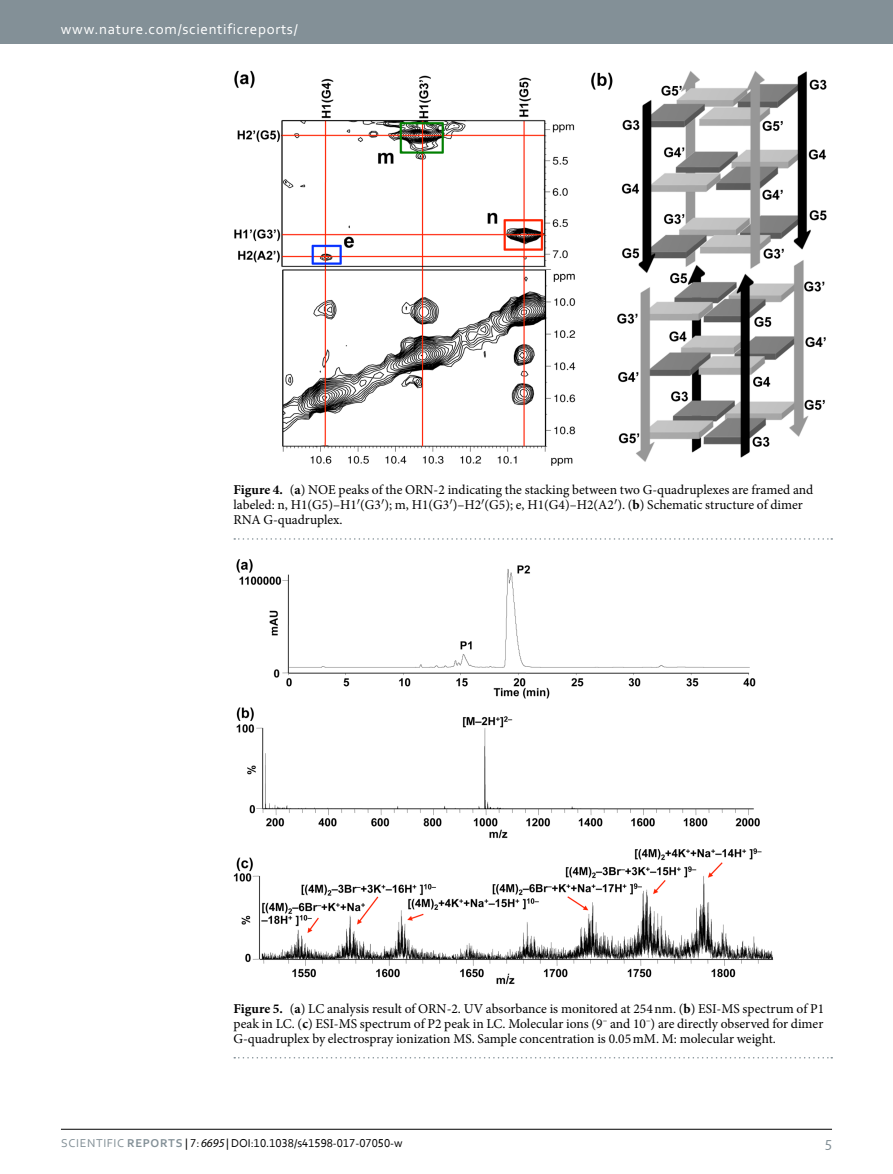
<style>
.page{position:relative;width:893px;height:1174px;background:#fff}
.page>*{position:absolute;margin:0;border:0;box-sizing:border-box;transform-origin:0 0}
.t1{font:15px "Corbel 2";letter-spacing:.045em;color:#fff}
.t2{font:15px "Corbel 2";color:#839097}
.t3{font:13.5px/15px "Minion Pro";color:#000}
.t4{font:12px "Corbel";color:#000}
.s1{font-weight:700}
.s2{font-family:"Corbel 2";color:#839097}
.s3{font-family:"Corbel Bold 2";color:#839097}
.s4{font-family:"Myriad Pro";font-style:italic}
</style>
<div class="page">
<div style="left:0;top:0;width:893px;height:43px;background:#839097"></div>
<hr style="left:61px;top:1129px;width:771px;height:1px;background:#000">
<img style="left:234px;top:70px;width:593px;height:396px">
<svg style="left:234px;top:538px;width:598px;height:1px"></svg>
<img style="left:233px;top:559px;width:540px;height:426px">
<svg style="left:234px;top:1057px;width:598px;height:1px"></svg>
<p class="t1" style="left:61px;top:19px;width:238px">www.nature.com/scientificreports/</p>
<p class="t3" style="left:233px;top:482px;width:581px"><span class="s1">Figure 4.</span> (<span class="s1">a</span>) NOE peaks of the ORN-2 indicating the stacking between two G-quadruplexes are framed and labeled: n, H1(G5)–H1 (G3 ); m, H1(G3 )–H2 (G5); e, H1(G4)–H2(A2 ). (<span class="s1">b</span>) Schematic structure of dimer<br>RNA G-quadruplex.</p>
<p class="t3" style="left:233px;top:1001px;width:592px;text-align:justify"><span class="s1">Figure 5.</span> (<span class="s1">a</span>) LC analysis result of ORN-2. UV absorbance is monitored at 254nm. (<span class="s1">b</span>) ESI-MS spectrum of P1 peak in LC. (<span class="s1">c</span>) ESI-MS spectrum of P2 peak in LC. Molecular ions (9<sup>–</sup> and 10<sup>–</sup>) are directly observed for dimer G-quadruplex by electrospray ionization MS. Sample concentration is 0.05mM. M: molecular weight.</p>
<p class="t4" style="left:61px;top:1135px;width:343px"><span class="s2">Scientific</span> <span class="s3">REPORTS</span> | 7: <span class="s4">6695</span> | DOI:10.1038/s41598-017-07050-w</p>
<p class="t2" style="left:825px;top:1132px;width:9px">5</p>
</div>
